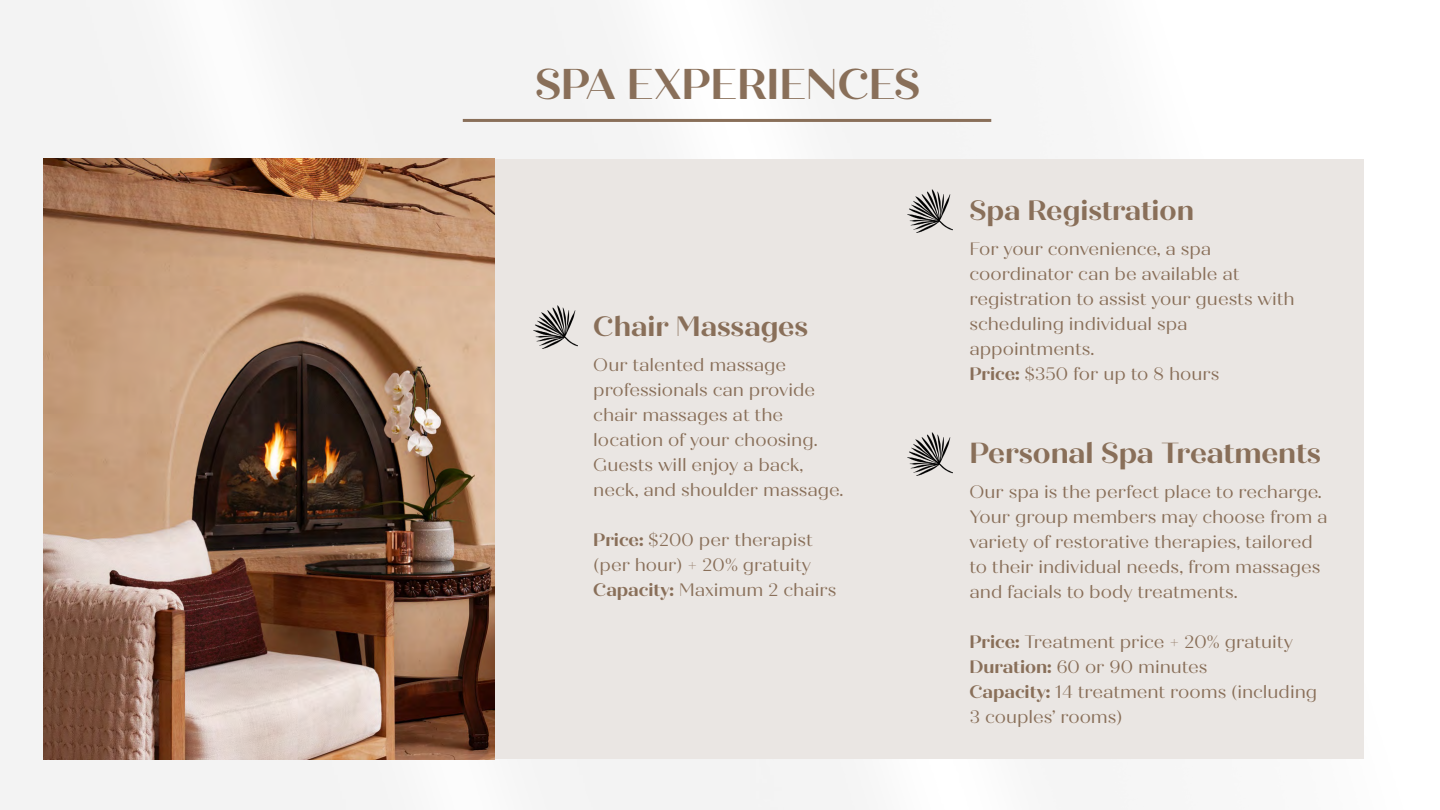
<style>
.page{position:relative;width:1440px;height:810px;background:#fff}
.page>*{position:absolute;margin:0;border:0;box-sizing:border-box;transform-origin:0 0}
.t1{font:700 43px "Quiche Display";color:#896f59}
.t2{font:700 29px "Quiche Display";letter-spacing:-.005em;color:#896f59}
.t3{font:700 28px "Quiche Display";color:#896f59}
.t4{font:18px "Quiche Display";color:#896f59}
.s1{font-weight:700}
</style>
<div class="page">
<img style="left:0;top:0;width:1364px;height:810px">
<div style="left:495px;top:159px;width:868px;height:600px;background:#eae6e3"></div>
<img style="left:43px;top:159px;width:452px;height:601px">
<img style="left:533px;top:305px;width:45px;height:43px">
<img style="left:908px;top:189px;width:44px;height:44px">
<img style="left:908px;top:432px;width:44px;height:44px">
<hr style="left:463px;top:119px;width:528px;height:3px;background:#896f59">
<p class="t1" style="left:535px;top:58px;width:387px">SPA EXPERIENCES</p>
<p class="t3" style="left:593px;top:310px;width:216px">Chair Massages</p>
<p class="t4" style="left:593px;top:354px;width:194px">Our talented massage</p>
<p class="t4" style="left:593px;top:379px;width:223px">professionals can provide</p>
<p class="t4" style="left:593px;top:404px;width:191px">chair massages at the</p>
<p class="t4" style="left:593px;top:429px;width:226px">location of your choosing.</p>
<p class="t4" style="left:593px;top:454px;width:212px">Guests will enjoy a back,</p>
<p class="t4" style="left:593px;top:479px;width:252px">neck, and shoulder massage.</p>
<p class="t4" style="left:593px;top:529px;width:221px"><span class="s1">Price:</span> $200 per therapist</p>
<p class="t4" style="left:593px;top:554px;width:219px">(per hour) + 20% gratuity</p>
<p class="t4" style="left:593px;top:579px;width:245px"><span class="s1">Capacity:</span> Maximum 2 chairs</p>
<p class="t3" style="left:969px;top:193px;width:226px">Spa Registration</p>
<p class="t4" style="left:969px;top:238px;width:243px">For your convenience, a spa</p>
<p class="t4" style="left:969px;top:263px;width:272px">coordinator can be available at</p>
<p class="t4" style="left:969px;top:288px;width:327px">registration to assist your guests with</p>
<p class="t4" style="left:969px;top:313px;width:220px">scheduling individual spa</p>
<p class="t4" style="left:969px;top:338px;width:126px">appointments.</p>
<p class="t4" style="left:969px;top:363px;width:251px"><span class="s1">Price:</span> $350 for up to 8 hours</p>
<p class="t2" style="left:969px;top:436px;width:353px">Personal Spa Treatments</p>
<p class="t4" style="left:969px;top:482px;width:354px">Our spa is the perfect place to recharge.</p>
<p class="t4" style="left:969px;top:507px;width:360px">Your group members may choose from a</p>
<p class="t4" style="left:969px;top:532px;width:345px">variety of restorative therapies, tailored</p>
<p class="t4" style="left:969px;top:557px;width:352px">to their individual needs, from massages</p>
<p class="t4" style="left:969px;top:582px;width:270px">and facials to body treatments.</p>
<p class="t4" style="left:969px;top:632px;width:325px"><span class="s1">Price:</span> Treatment price + 20% gratuity</p>
<p class="t4" style="left:969px;top:657px;width:240px"><span class="s1">Duration:</span> 60 or 90 minutes</p>
<p class="t4" style="left:969px;top:682px;width:349px"><span class="s1">Capacity:</span> 14 treatment rooms (including</p>
<p class="t4" style="left:969px;top:707px;width:155px">3 couples’ rooms)</p>
</div>
